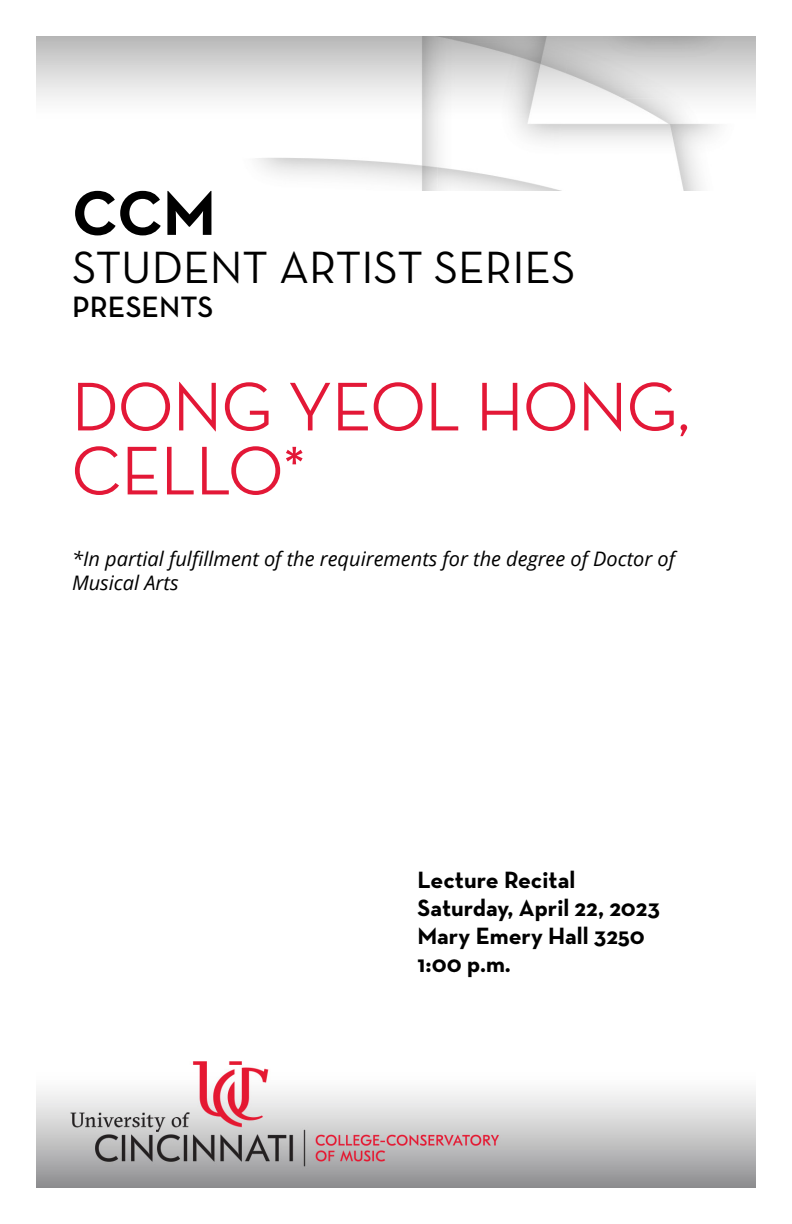
<style>
.page{position:relative;width:792px;height:1224px;background:#fff}
.page>*{position:absolute;margin:0;border:0;box-sizing:border-box;transform-origin:0 0}
.Concert_Title{font:500 70px/64px "Neutra Disp";color:#e31837}
.Page_Intro{font:700 64px "Neutra Text";color:#000}
.Page_Intro-2{font:46px "Neutra Text";color:#000}
.Page_Intro-3{font:600 30px "Neutra Text";color:#000}
.Date_Venue_Time{font:700 24px "Neutra Text";color:#000}
.In_partial_fulfillm{font:italic 20px/24px "Open Sans";color:#000}
</style>
<div class="page">
<img style="left:36px;top:36px;width:720px;height:154px">
<img style="left:36px;top:1061px;width:720px;height:126px">
<h1 class="Page_Intro" style="left:72px;top:173px;width:145px">CCM</h1>
<h1 class="Page_Intro-2" style="left:72px;top:239px;width:505px">STUDENT ARTIST SERIES</h1>
<h1 class="Page_Intro-3" style="left:72px;top:288px;width:143px">PRESENTS</h1>
<h1 class="Concert_Title" style="left:72px;top:375px;width:619px">DONG YEOL HONG,<br>CELLO*</h1>
<h2 class="In_partial_fulfillm" style="left:72px;top:547px;width:605px">*In partial fulfillment of the requirements for the degree of Doctor of<br>Musical Arts</h2>
<h3 class="Date_Venue_Time" style="left:418px;top:865px;width:159px">Lecture Recital</h3>
<h3 class="Date_Venue_Time" style="left:418px;top:893px;width:244px">Saturday, April 22, 2023</h3>
<h3 class="Date_Venue_Time" style="left:418px;top:921px;width:229px">Mary Emery Hall 3250</h3>
<h3 class="Date_Venue_Time" style="left:418px;top:949px;width:95px">1:00 p.m.</h3>
</div>
